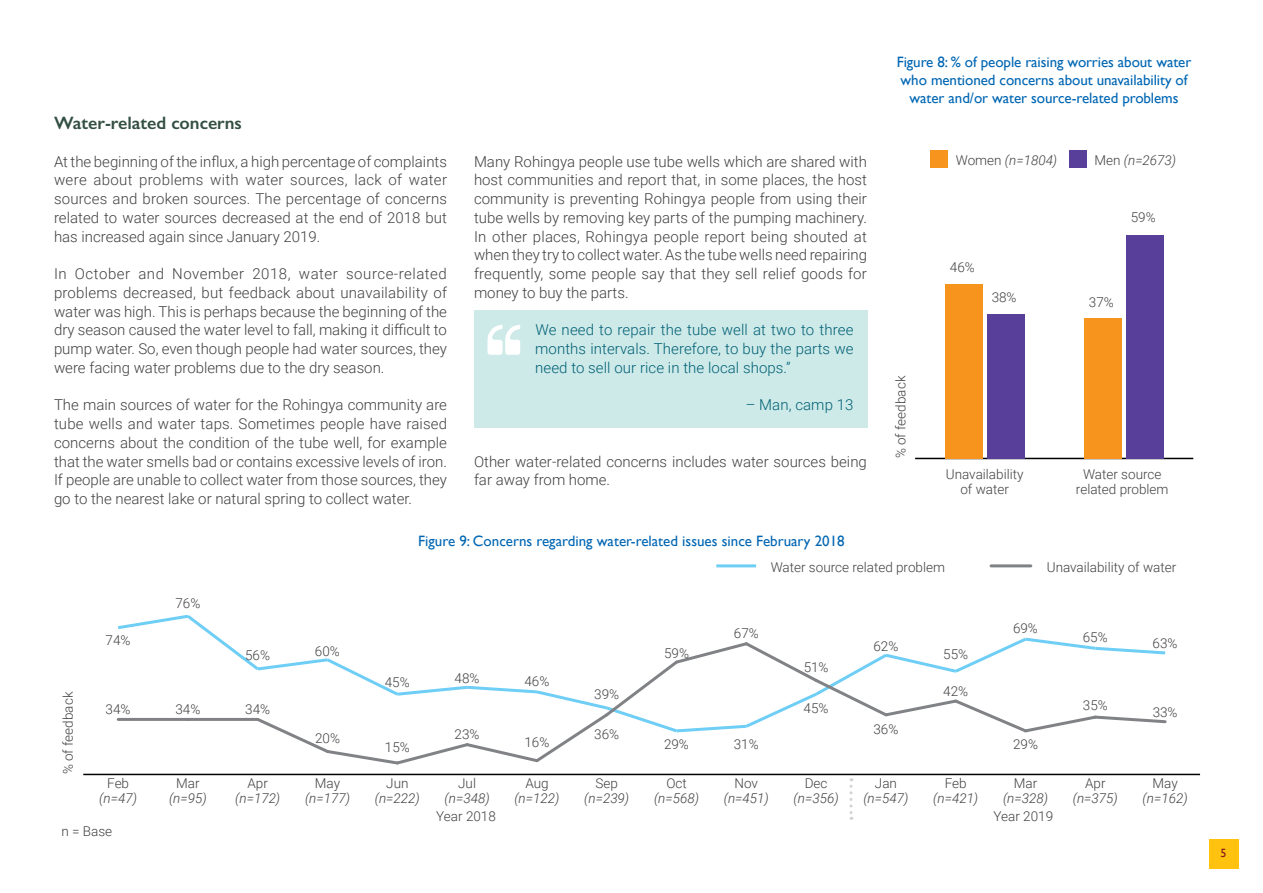
<style>
.page{position:relative;width:1263px;height:893px;background:#fff}
.page>*{position:absolute;margin:0;border:0;box-sizing:border-box;transform-origin:0 0}
.t1{font:600 18px "Gill Sans";color:#334e43}
.t2{font:300 15px/18.8px "Roboto";color:#414042;text-align:justify}
.t3{font:15px/18px "Gill Sans";letter-spacing:-.005em;color:#0066b3;text-align:center}
.t4{font:300 15px/18.8px "Roboto";letter-spacing:.005em;color:#005f75;text-align:justify}
.t5{font:300 13.5px/15px "Roboto";color:#414042;text-align:center}
.t6{font:italic 300 13.5px "Roboto";color:#414042}
.t7{font:12px "Gill Sans";color:#89181a}
.s1{font-style:normal}
</style>
<div class="page">
<div style="left:474px;top:310px;width:393px;height:80px;background:#cdeae8"></div>
<div style="left:474px;top:386px;width:393px;height:42px;background:#cdeae8"></div>
<svg style="left:487px;top:325px;width:33px;height:30px"></svg>
<svg style="left:849px;top:778px;width:3px;height:42px"></svg>
<hr style="left:83px;top:774px;width:1117px;height:1px;background:#000">
<hr style="left:716px;top:564px;width:40px;height:3px;background:#6ecef5">
<hr style="left:991px;top:564px;width:40px;height:3px;background:#808285">
<svg style="left:116px;top:614px;width:1051px;height:151px"></svg>
<hr style="left:915px;top:458px;width:278px;height:1px;background:#000">
<div style="left:930px;top:150px;width:18px;height:18px;background:#f7941e"></div>
<div style="left:945px;top:284px;width:37px;height:174px;background:#f7941e"></div>
<div style="left:1084px;top:318px;width:38px;height:140px;background:#f7941e"></div>
<div style="left:1069px;top:150px;width:17px;height:18px;background:#583f99"></div>
<div style="left:987px;top:314px;width:37px;height:144px;background:#583f99"></div>
<div style="left:1126px;top:235px;width:37px;height:223px;background:#583f99"></div>
<div style="left:1209px;top:839px;width:29px;height:29px;background:#ffc20e"></div>
<p class="t1" style="left:54px;top:112px;width:189px">Water-related concerns</p>
<p class="t2" style="left:54px;top:151px;width:395px">At the beginning of the influx, a high percentage of complaints were about problems with water sources, lack of water sources and broken sources. The percentage of concerns related to water sources decreased at the end of 2018 but has increased again since January 2019.</p>
<p class="t2" style="left:54px;top:264px;width:394px">In October and November 2018, water source-related problems decreased, but feedback about unavailability of water was high. This is perhaps because the beginning of the dry season caused the water level to fall, making it difficult to pump water. So, even though people had water sources, they were facing water problems due to the dry season.</p>
<p class="t2" style="left:54px;top:395px;width:395px">The main sources of water for the Rohingya community are tube wells and water taps. Sometimes people have raised concerns about the condition of the tube well, for example that the water smells bad or contains excessive levels of iron.<br>If people are unable to collect water from those sources, they go to the nearest lake or natural spring to collect water.</p>
<p class="t2" style="left:474px;top:151px;width:394px">Many Rohingya people use tube wells which are shared with host communities and report that, in some places, the host community is preventing Rohingya people from using their tube wells by removing key parts of the pumping machinery.<br>In other places, Rohingya people report being shouted at when they try to collect water. As the tube wells need repairing frequently, some people say that they sell relief goods for money to buy the parts.</p>
<p class="t4" style="left:535px;top:320px;width:320px">We need to repair the tube well at two to three months intervals. Therefore, to buy the parts we need to sell our rice in the local shops.”</p>
<p class="t4" style="left:746px;top:395px;width:109px">– Man, camp 13</p>
<p class="t2" style="left:474px;top:451px;width:394px">Other water-related concerns includes water sources being far away from home.</p>
<p class="t3" style="left:897px;top:52px;width:296px">Figure 8: % of people raising worries about water who mentioned concerns about unavailability of water and/or water source-related problems</p>
<p class="t6" style="left:956px;top:150px;width:103px"><span class="s1">Women</span> (n=1804)</p>
<p class="t6" style="left:1094px;top:150px;width:83px"><span class="s1">Men</span> (n=2673)</p>
<p class="t5" style="left:893px;top:458px;width:84px;rotate:-90deg">% of feedback</p>
<p class="t5" style="left:950px;top:259px;width:26px">46%</p>
<p class="t5" style="left:992px;top:289px;width:26px">38%</p>
<p class="t5" style="left:946px;top:466px;width:79px">Unavailability of water</p>
<p class="t5" style="left:1131px;top:210px;width:26px">59%</p>
<p class="t5" style="left:1089px;top:295px;width:26px">37%</p>
<p class="t5" style="left:1076px;top:466px;width:94px">Water source related problem</p>
<p class="t3" style="left:418px;top:531px;width:428px">Figure 9: Concerns regarding water-related issues since February 2018</p>
<p class="t5" style="left:771px;top:559px;width:176px">Water source related problem</p>
<p class="t5" style="left:1047px;top:559px;width:131px">Unavailability of water</p>
<p class="t5" style="left:175px;top:595px;width:26px">76%</p>
<p class="t5" style="left:60px;top:774px;width:84px;rotate:-90deg">% of feedback</p>
<p class="t5" style="left:106px;top:632px;width:26px">74%</p>
<p class="t5" style="left:245px;top:647px;width:26px">56%</p>
<p class="t5" style="left:315px;top:643px;width:26px">60%</p>
<p class="t5" style="left:106px;top:701px;width:26px">34%</p>
<p class="t5" style="left:175px;top:701px;width:26px">34%</p>
<p class="t5" style="left:245px;top:701px;width:26px">34%</p>
<p class="t5" style="left:315px;top:730px;width:26px">20%</p>
<p class="t5" style="left:385px;top:674px;width:26px">45%</p>
<p class="t5" style="left:455px;top:670px;width:26px">48%</p>
<p class="t5" style="left:524px;top:673px;width:26px">46%</p>
<p class="t5" style="left:385px;top:739px;width:26px">15%</p>
<p class="t5" style="left:455px;top:726px;width:26px">23%</p>
<p class="t5" style="left:524px;top:734px;width:26px">16%</p>
<p class="t5" style="left:594px;top:686px;width:26px">39%</p>
<p class="t5" style="left:594px;top:726px;width:26px">36%</p>
<p class="t5" style="left:664px;top:645px;width:26px">59%</p>
<p class="t5" style="left:734px;top:625px;width:26px">67%</p>
<p class="t5" style="left:664px;top:736px;width:26px">29%</p>
<p class="t5" style="left:734px;top:736px;width:26px">31%</p>
<p class="t5" style="left:804px;top:659px;width:26px">51%</p>
<p class="t5" style="left:804px;top:700px;width:26px">45%</p>
<p class="t5" style="left:873px;top:638px;width:26px">62%</p>
<p class="t5" style="left:873px;top:721px;width:26px">36%</p>
<p class="t5" style="left:943px;top:646px;width:26px">55%</p>
<p class="t5" style="left:943px;top:683px;width:26px">42%</p>
<p class="t5" style="left:1013px;top:620px;width:26px">69%</p>
<p class="t5" style="left:1013px;top:736px;width:26px">29%</p>
<p class="t5" style="left:1083px;top:629px;width:26px">65%</p>
<p class="t5" style="left:1083px;top:697px;width:26px">35%</p>
<p class="t5" style="left:1152px;top:635px;width:26px">63%</p>
<p class="t5" style="left:1153px;top:704px;width:26px">33%</p>
<p class="t5" style="left:107px;top:775px;width:23px">Feb</p>
<p class="t6" style="left:99px;top:789px;width:39px">(n=47)</p>
<p class="t5" style="left:176px;top:775px;width:25px">Mar</p>
<p class="t6" style="left:169px;top:789px;width:39px">(n=95)</p>
<p class="t5" style="left:248px;top:775px;width:22px">Apr</p>
<p class="t6" style="left:235px;top:789px;width:47px">(n=172)</p>
<p class="t5" style="left:315px;top:775px;width:27px">May</p>
<p class="t6" style="left:305px;top:789px;width:47px">(n=177)</p>
<p class="t5" style="left:386px;top:775px;width:24px">Jun</p>
<p class="t6" style="left:375px;top:789px;width:47px">(n=222)</p>
<p class="t5" style="left:458px;top:775px;width:19px">Jul</p>
<p class="t6" style="left:445px;top:789px;width:47px">(n=348)</p>
<p class="t5" style="left:525px;top:775px;width:25px">Aug</p>
<p class="t6" style="left:514px;top:789px;width:47px">(n=122)</p>
<p class="t5" style="left:595px;top:775px;width:24px">Sep</p>
<p class="t6" style="left:584px;top:789px;width:47px">(n=239)</p>
<p class="t5" style="left:666px;top:775px;width:22px">Oct</p>
<p class="t6" style="left:654px;top:789px;width:47px">(n=568)</p>
<p class="t5" style="left:735px;top:775px;width:25px">Nov</p>
<p class="t6" style="left:724px;top:789px;width:47px">(n=451)</p>
<p class="t5" style="left:805px;top:775px;width:24px">Dec</p>
<p class="t6" style="left:794px;top:789px;width:47px">(n=356)</p>
<p class="t5" style="left:875px;top:775px;width:24px">Jan</p>
<p class="t6" style="left:863px;top:789px;width:47px">(n=547)</p>
<p class="t5" style="left:945px;top:775px;width:23px">Feb</p>
<p class="t6" style="left:933px;top:789px;width:47px">(n=421)</p>
<p class="t5" style="left:1014px;top:775px;width:25px">Mar</p>
<p class="t6" style="left:1003px;top:789px;width:47px">(n=328)</p>
<p class="t5" style="left:1085px;top:775px;width:22px">Apr</p>
<p class="t6" style="left:1073px;top:789px;width:47px">(n=375)</p>
<p class="t5" style="left:1152px;top:775px;width:27px">May</p>
<p class="t6" style="left:1142px;top:789px;width:47px">(n=162)</p>
<p class="t5" style="left:436px;top:808px;width:61px">Year 2018</p>
<p class="t5" style="left:993px;top:808px;width:61px">Year 2019</p>
<p class="t5" style="left:61px;top:823px;width:52px">n = Base</p>
<p class="t7" style="left:1220px;top:846px;width:7px">5</p>
</div>
